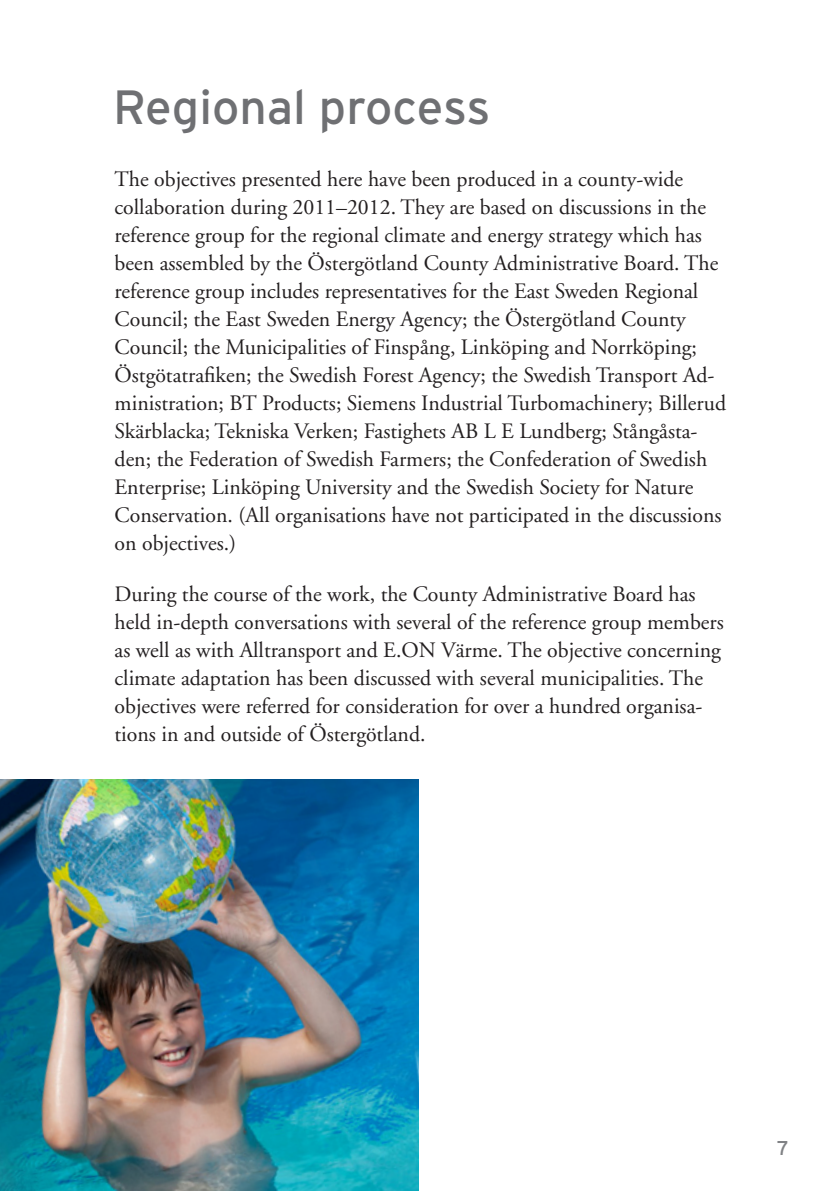
<style>
.page{position:relative;width:840px;height:1191px;background:#fff}
.page>*{position:absolute;margin:0;border:0;box-sizing:border-box;transform-origin:0 0}
.t1{font:48px "Interstate";color:#6f7073}
.t2{font:22px/28px "Adobe Garamond";color:#231f20}
.t3{font:20px "Interstate";color:#808285}
</style>
<div class="page">
<img style="left:0;top:780px;width:418px;height:411px">
<h1 class="t1" style="left:113px;top:80px;width:378px">Regional process</h1>
<p class="t2" style="left:114px;top:166px;width:612px">The objectives presented here have been produced in a county-wide collaboration during 2011–2012. They are based on discussions in the reference group for the regional climate and energy strategy which has been assembled by the Östergötland County Administrative Board. The reference group includes representatives for the East Sweden Regional Council; the East Sweden Energy Agency; the Östergötland County Council; the Municipalities of Finspång, Linköping and Norrköping; Östgötatrafiken; the Swedish Forest Agency; the Swedish Transport Ad&shy;ministration; BT Products; Siemens Industrial Turbomachinery; Billerud Skärblacka; Tekniska Verken; Fastighets AB L E Lundberg; Stångåsta&shy;den; the Federation of Swedish Farmers; the Confederation of Swedish Enterprise; Linköping University and the Swedish Society for Nature Conservation. (All organisations have not participated in the discussions on objectives.)</p>
<p class="t2" style="left:114px;top:581px;width:610px">During the course of the work, the County Administrative Board has held in-depth conversations with several of the reference group members as well as with Alltransport and E.ON Värme. The objective concerning climate adaptation has been discussed with several municipalities. The objectives were referred for consideration for over a hundred organisa&shy;tions in and outside of Östergötland.</p>
<p class="t3" style="left:776px;top:1136px;width:13px">7</p>
</div>
